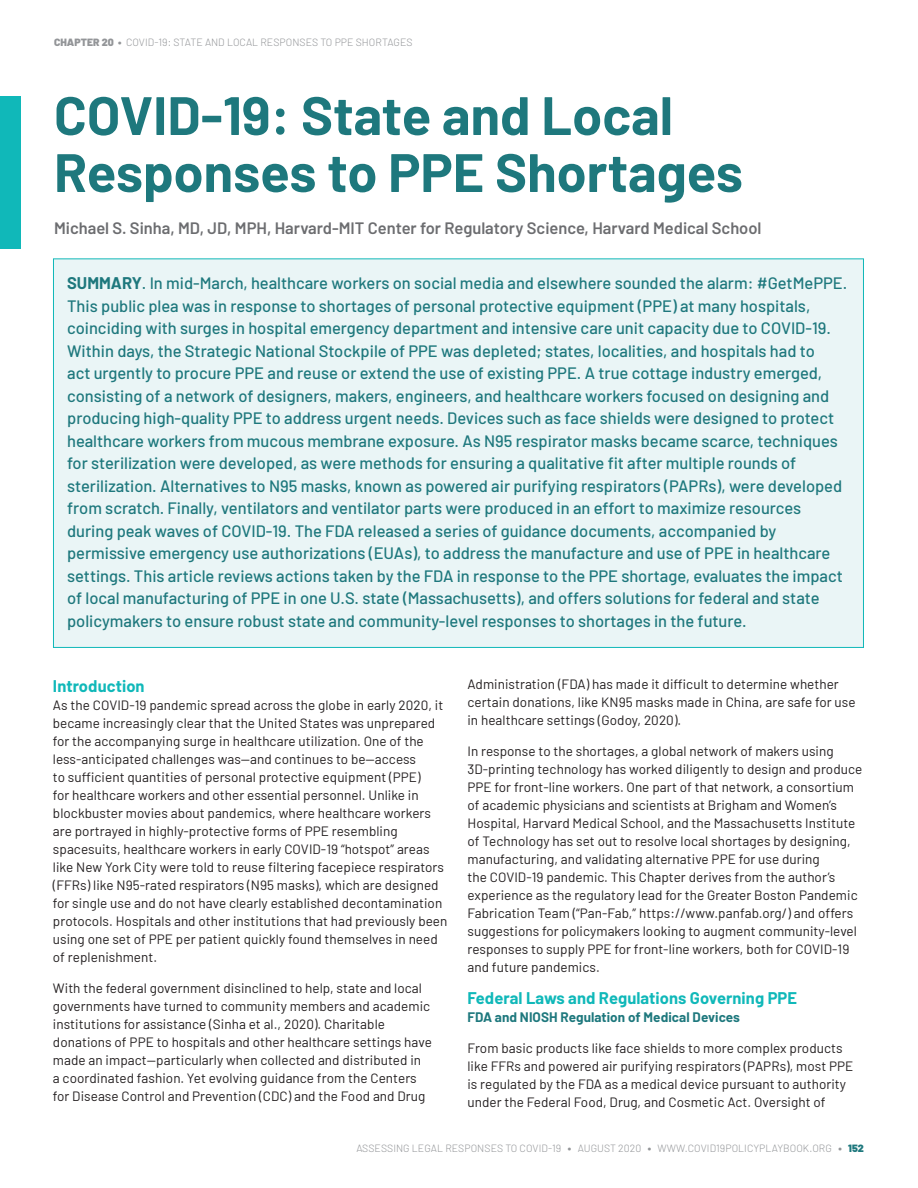
<style>
.page{position:relative;width:918px;height:1188px;background:#fff}
.page>*{position:absolute;margin:0;border:0;box-sizing:border-box;transform-origin:0 0}
.HEADLINE{font:700 54px/57px "Barlow";color:#1e787d}
.INTRO_KICKER_ABSTRAC{font:500 16.5px/22.5px "Barlow";color:#1e787d}
.BYLINE{font:600 16.5px "Barlow";color:#6c6d70}
.PARAGRAPH_HEAD{font:700 16.5px "Barlow";letter-spacing:.005em;color:#10b8b9}
.BODY{font:13.5px/18px "Barlow";letter-spacing:.005em;color:#231f20}
.PARAGRAPH_L2{font:700 13.5px "Barlow";letter-spacing:.005em;color:#1e787d}
.t1{font:300 10.5px "Barlow";letter-spacing:.005em;color:#939598}
.s1{font-weight:900}
.s2{font-weight:700}
.s3{font-weight:900;color:#1e787d}
</style>
<div class="page">
<div style="left:0;top:97px;width:20px;height:152px;background:#10b8b9"></div>
<div style="left:53px;top:259px;width:810px;height:388px;background:#eaf5f6"></div>
<p class="t1" style="left:54px;top:34px;width:360px"><span class="s1">CHAPTER 20 •</span> COVID-19: STATE AND LOCAL RESPONSES TO PPE SHORTAGES</p>
<p class="HEADLINE" style="left:54px;top:83px;width:690px">COVID-19: State and Local<br>Responses to PPE Shortages</p>
<p class="BYLINE" style="left:54px;top:216px;width:709px">Michael S. Sinha, MD, JD, MPH, Harvard-MIT Center for Regulatory Science, Harvard Medical School</p>
<p class="INTRO_KICKER_ABSTRAC" style="left:67px;top:271px;width:782px"><span class="s2">SUMMARY</span>. In mid-March, healthcare workers on social media and elsewhere sounded the alarm: #GetMePPE.<br>This public plea was in response to shortages of personal protective equipment (PPE) at many hospitals, coinciding with surges in hospital emergency department and intensive care unit capacity due to COVID-19.<br>Within days, the Strategic National Stockpile of PPE was depleted; states, localities, and hospitals had to<br>act urgently to procure PPE and reuse or extend the use of existing PPE. A true cottage industry emerged, consisting of a network of designers, makers, engineers, and healthcare workers focused on designing and producing high-quality PPE to address urgent needs. Devices such as face shields were designed to protect healthcare workers from mucous membrane exposure. As N95 respirator masks became scarce, techniques for sterilization were developed, as were methods for ensuring a qualitative fit after multiple rounds of sterilization. Alternatives to N95 masks, known as powered air purifying respirators (PAPRs), were developed from scratch. Finally, ventilators and ventilator parts were produced in an effort to maximize resources during peak waves of COVID-19. The FDA released a series of guidance documents, accompanied by permissive emergency use authorizations (EUAs), to address the manufacture and use of PPE in healthcare settings. This article reviews actions taken by the FDA in response to the PPE shortage, evaluates the impact of local manufacturing of PPE in one U.S. state (Massachusetts), and offers solutions for federal and state policymakers to ensure robust state and community-level responses to shortages in the future.</p>
<p class="PARAGRAPH_HEAD" style="left:53px;top:673px;width:93px">Introduction</p>
<p class="BODY" style="left:53px;top:695px;width:396px">As the COVID-19 pandemic spread across the globe in early 2020, it became increasingly clear that the United States was unprepared for the accompanying surge in healthcare utilization. One of the less-anticipated challenges was—and continues to be—access<br>to sufficient quantities of personal protective equipment (PPE)<br>for healthcare workers and other essential personnel. Unlike in blockbuster movies about pandemics, where healthcare workers are portrayed in highly-protective forms of PPE resembling spacesuits, healthcare workers in early COVID-19 “hotspot” areas like New York City were told to reuse filtering facepiece respirators (FFRs) like N95-rated respirators (N95 masks), which are designed for single use and do not have clearly established decontamination protocols. Hospitals and other institutions that had previously been using one set of PPE per patient quickly found themselves in need of replenishment.</p>
<p class="BODY" style="left:53px;top:978px;width:381px">With the federal government disinclined to help, state and local governments have turned to community members and academic institutions for assistance (Sinha et al., 2020). Charitable donations of PPE to hospitals and other healthcare settings have made an impact—particularly when collected and distributed in<br>a coordinated fashion. Yet evolving guidance from the Centers for Disease Control and Prevention (CDC) and the Food and Drug</p>
<p class="BODY" style="left:467px;top:674px;width:390px">Administration (FDA) has made it difficult to determine whether certain donations, like KN95 masks made in China, are safe for use in healthcare settings (Godoy, 2020).</p>
<p class="BODY" style="left:467px;top:741px;width:396px">In response to the shortages, a global network of makers using 3D-printing technology has worked diligently to design and produce PPE for front-line workers. One part of that network, a consortium of academic physicians and scientists at Brigham and Women’s Hospital, Harvard Medical School, and the Massachusetts Institute of Technology has set out to resolve local shortages by designing, manufacturing, and validating alternative PPE for use during<br>the COVID-19 pandemic. This Chapter derives from the author’s experience as the regulatory lead for the Greater Boston Pandemic Fabrication Team (“Pan-Fab,” https://www.panfab.org/) and offers suggestions for policymakers looking to augment community-level responses to supply PPE for front-line workers, both for COVID-19 and future pandemics.</p>
<p class="PARAGRAPH_HEAD" style="left:467px;top:985px;width:331px">Federal Laws and Regulations Governing PPE</p>
<p class="PARAGRAPH_L2" style="left:467px;top:1007px;width:274px">FDA and NIOSH Regulation of Medical Devices</p>
<p class="BODY" style="left:467px;top:1038px;width:387px">From basic products like face shields to more complex products like FFRs and powered air purifying respirators (PAPRs), most PPE is regulated by the FDA as a medical device pursuant to authority under the Federal Food, Drug, and Cosmetic Act. Oversight of</p>
<p class="t1" style="left:356px;top:1141px;width:509px">ASSESSING LEGAL RESPONSES TO COVID-19 <span class="s1">•</span> AUGUST 2020 <span class="s1">•</span> WWW.COVID19POLICYPLAYBOOK.ORG <span class="s1">•</span> <span class="s3">152</span></p>
</div>
